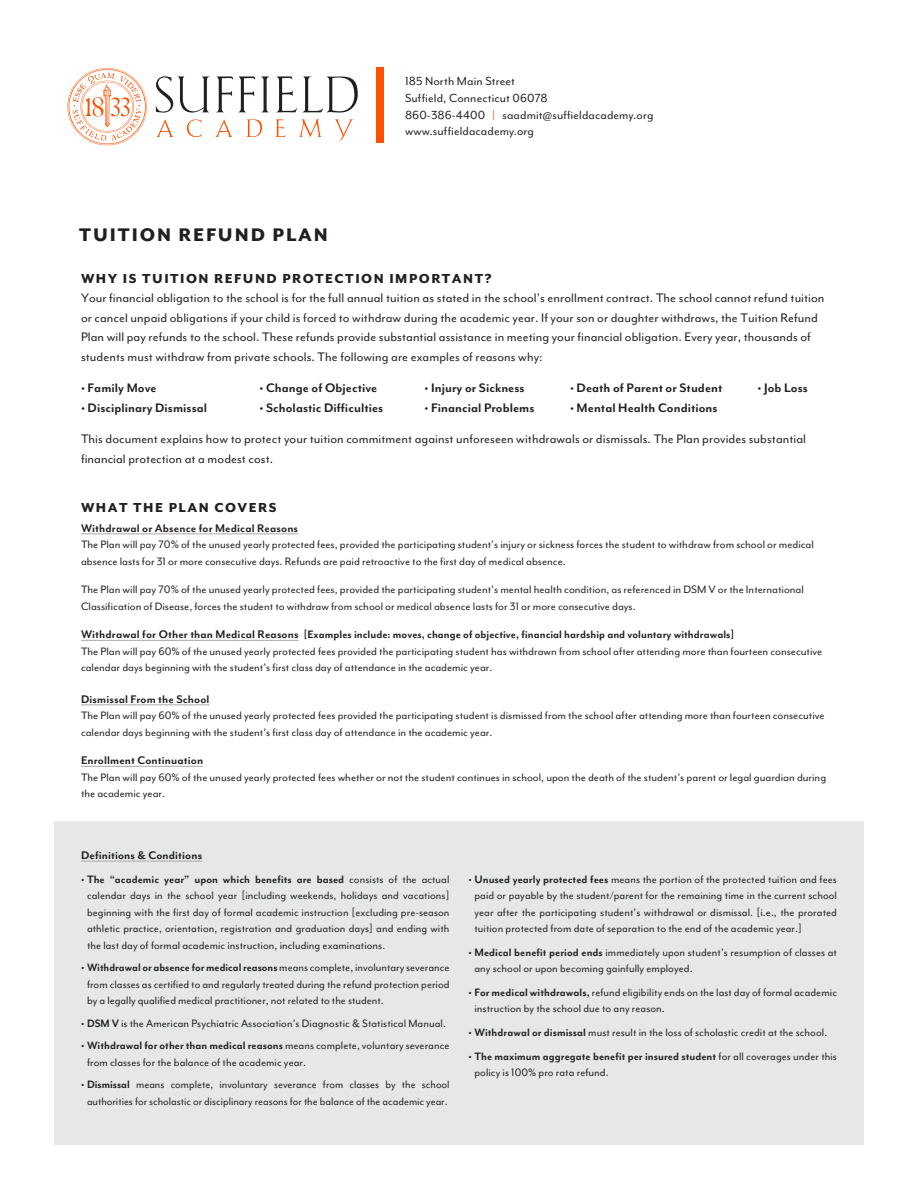
<style>
.page{position:relative;width:918px;height:1188px;background:#fff}
.page>*{position:absolute;margin:0;border:0;box-sizing:border-box;transform-origin:0 0}
.t1{font:800 21px "Mr Eaves Mod OT";letter-spacing:.09em;color:#231f20}
.t2{font:800 15px "Mr Eaves Mod OT";letter-spacing:.1em;color:#231f20}
.t3{font:14.25px/19.5px "Mr Eaves Mod OT";letter-spacing:.005em;color:#231f20}
.t4{font:700 14.25px "Mr Eaves Mod OT";letter-spacing:.005em;color:#231f20}
.t5{font:13.5px/17.2px "Mr Eaves Mod OT";letter-spacing:.01em;color:#231f20}
.t6{font:700 12.75px "Mr Eaves Mod OT";letter-spacing:.01em;color:#231f20}
.t7{font:12.3px/16.5px "Mr Eaves Mod OT";color:#231f20}
.t8{font:12.3px/16.5px "Mr Eaves Mod OT";color:#231f20;text-align:center;scale:.96 1}
.t9{font:700 12.3px "Mr Eaves Mod OT";letter-spacing:.005em;color:#231f20}
.s1{color:#ff5000}
.s2{font-size:12.75px}
.s3{font-weight:700}
</style>
<div class="page">
<div style="left:54px;top:821px;width:810px;height:323px;background:#e6e7e9"></div>
<hr style="left:81px;top:533px;width:217px;height:1px;background:#a8a9ad">
<hr style="left:81px;top:640px;width:218px;height:1px;background:#a8a9ad">
<hr style="left:81px;top:704px;width:128px;height:1px;background:#a8a9ad">
<hr style="left:81px;top:766px;width:122px;height:1px;background:#a8a9ad">
<hr style="left:81px;top:861px;width:121px;height:1px;background:#a8a9ad">
<svg style="left:68px;top:68px;width:79px;height:77px"></svg>
<svg style="left:156px;top:76px;width:53px;height:37px"></svg>
<svg style="left:276px;top:76px;width:82px;height:37px"></svg>
<svg style="left:157px;top:119px;width:16px;height:18px"></svg>
<svg style="left:187px;top:119px;width:15px;height:18px"></svg>
<svg style="left:215px;top:76px;width:54px;height:61px"></svg>
<svg style="left:276px;top:119px;width:10px;height:18px"></svg>
<svg style="left:299px;top:119px;width:23px;height:18px"></svg>
<svg style="left:335px;top:119px;width:18px;height:22px"></svg>
<div style="left:376px;top:68px;width:8px;height:75px;background:#ff5000"></div>
<p class="t1" style="left:79px;top:223px;width:250px">TUITION REFUND PLAN</p>
<p class="t5" style="left:405px;top:72px;width:250px">185 North Main Street<br>Suffield, Connecticut 06078<br>860-386-4400 <span class="s1">|</span> saadmit@suffieldacademy.org</p>
<p class="t5" style="left:405px;top:122px;width:130px">www.suffieldacademy.org</p>
<p class="t2" style="left:81px;top:269px;width:412px">WHY IS TUITION REFUND PROTECTION IMPORTANT?</p>
<p class="t3" style="left:81px;top:288px;width:745px">Your financial obligation to the school is for the full annual tuition as stated in the school’s enrollment contract. The school cannot refund tuition or cancel unpaid obligations if your child is forced to withdraw during the academic year. If your son or daughter withdraws, the Tuition Refund Plan will pay refunds to the school. These refunds provide substantial assistance in meeting your financial obligation. Every year, thousands of students must withdraw from private schools. The following are examples of reasons why:</p>
<p class="t4" style="left:81px;top:380px;width:77px">• Family Move</p>
<p class="t4" style="left:259px;top:380px;width:119px">• Change of Objective</p>
<p class="t4" style="left:424px;top:380px;width:102px">• Injury or Sickness</p>
<p class="t4" style="left:570px;top:380px;width:154px">• Death of Parent or Student</p>
<p class="t4" style="left:758px;top:380px;width:52px">• Job Loss</p>
<p class="t4" style="left:81px;top:399px;width:128px">• Disciplinary Dismissal</p>
<p class="t4" style="left:259px;top:399px;width:125px">• Scholastic Difficulties</p>
<p class="t4" style="left:424px;top:399px;width:112px">• Financial Problems</p>
<p class="t4" style="left:570px;top:399px;width:149px">• Mental Health Conditions</p>
<p class="t3" style="left:81px;top:429px;width:727px">This document explains how to protect your tuition commitment against unforeseen withdrawals or dismissals. The Plan provides substantial financial protection at a modest cost.</p>
<p class="t2" style="left:81px;top:499px;width:197px">WHAT THE PLAN COVERS</p>
<p class="t6" style="left:81px;top:521px;width:219px">Withdrawal or Absence for Medical Reasons</p>
<p class="t7" style="left:81px;top:536px;width:734px">The Plan will pay 70% of the unused yearly protected fees, provided the participating student’s injury or sickness forces the student to withdraw from school or medical absence lasts for 31 or more consecutive days. Refunds are paid retroactive to the first day of medical absence.</p>
<p class="t7" style="left:81px;top:581px;width:724px">The Plan will pay 70% of the unused yearly protected fees, provided the participating student’s mental health condition, as referenced in DSM V or the International<br>Classification of Disease, forces the student to withdraw from school or medical absence lasts for 31 or more consecutive days.</p>
<p class="t9" style="left:81px;top:627px;width:655px"><span class="s2">Withdrawal for Other than Medical Reasons</span> [Examples include: moves, change of objective, financial hardship and voluntary withdrawals]</p>
<p class="t7" style="left:81px;top:643px;width:743px">The Plan will pay 60% of the unused yearly protected fees provided the participating student has withdrawn from school after attending more than fourteen consecutive calendar days beginning with the student’s first class day of attendance in the academic year.</p>
<p class="t6" style="left:81px;top:692px;width:130px">Dismissal From the School</p>
<p class="t7" style="left:81px;top:707px;width:745px">The Plan will pay 60% of the unused yearly protected fees provided the participating student is dismissed from the school after attending more than fourteen consecutive calendar days beginning with the student’s first class day of attendance in the academic year.</p>
<p class="t6" style="left:81px;top:753px;width:124px">Enrollment Continuation</p>
<p class="t7" style="left:81px;top:769px;width:747px">The Plan will pay 60% of the unused yearly protected fees whether or not the student continues in school, upon the death of the student’s parent or legal guardian during the academic year.</p>
<p class="t6" style="left:81px;top:848px;width:123px">Definitions &amp; Conditions</p>
<p class="t7" style="left:87px;top:871px;width:364px;text-align:justify;text-indent:-6px"><span class="s3">• The “academic year” upon which benefits are based</span> consists of the actual calendar days in the school year [including weekends, holidays and vacations] beginning with the first day of formal academic instruction [excluding pre-season athletic practice, orientation, registration and graduation days] and ending with the last day of formal academic instruction, including examinations.</p>
<p class="t7" style="left:87px;top:959px;width:364px;text-align:justify;text-indent:-6px"><span class="s3">• Withdrawal or absence for medical reasons</span>means complete, involuntary severance from classes as certified to and regularly treated during the refund protection period by a legally qualified medical practitioner, not related to the student.</p>
<p class="t7" style="left:81px;top:1015px;width:366px"><span class="s3">• DSM V</span> is the American Psychiatric Association’s Diagnostic &amp; Statistical Manual.</p>
<p class="t7" style="left:87px;top:1037px;width:364px;text-indent:-6px"><span class="s3">• Withdrawal for other than medical reasons</span> means complete, voluntary severance from classes for the balance of the academic year.</p>
<p class="t8" style="left:81px;top:1076px;width:385px"><span class="s3">• Dismissal</span> means complete, involuntary severance from classes by the school authorities for scholastic or disciplinary reasons for the balance of the academic year.</p>
<p class="t7" style="left:474px;top:871px;width:364px;text-align:justify;text-indent:-6px"><span class="s3">• Unused yearly protected fees</span> means the portion of the protected tuition and fees paid or payable by the student/parent for the remaining time in the current school year after the participating student’s withdrawal or dismissal. [i.e., the prorated tuition protected from date of separation to the end of the academic year.]</p>
<p class="t7" style="left:474px;top:944px;width:364px;text-indent:-6px"><span class="s3">• Medical benefit period ends</span> immediately upon student’s resumption of classes at any school or upon becoming gainfully employed.</p>
<p class="t7" style="left:474px;top:984px;width:364px;text-indent:-6px"><span class="s3">• For medical withdrawals,</span> refund eligibility ends on the last day of formal academic instruction by the school due to any reason.</p>
<p class="t7" style="left:468px;top:1024px;width:360px"><span class="s3">• Withdrawal or dismissal</span> must result in the loss of scholastic credit at the school.</p>
<p class="t7" style="left:474px;top:1048px;width:364px;text-indent:-6px"><span class="s3">• The maximum aggregate benefit per insured student</span> for all coverages under this policy is 100% pro rata refund.</p>
</div>
